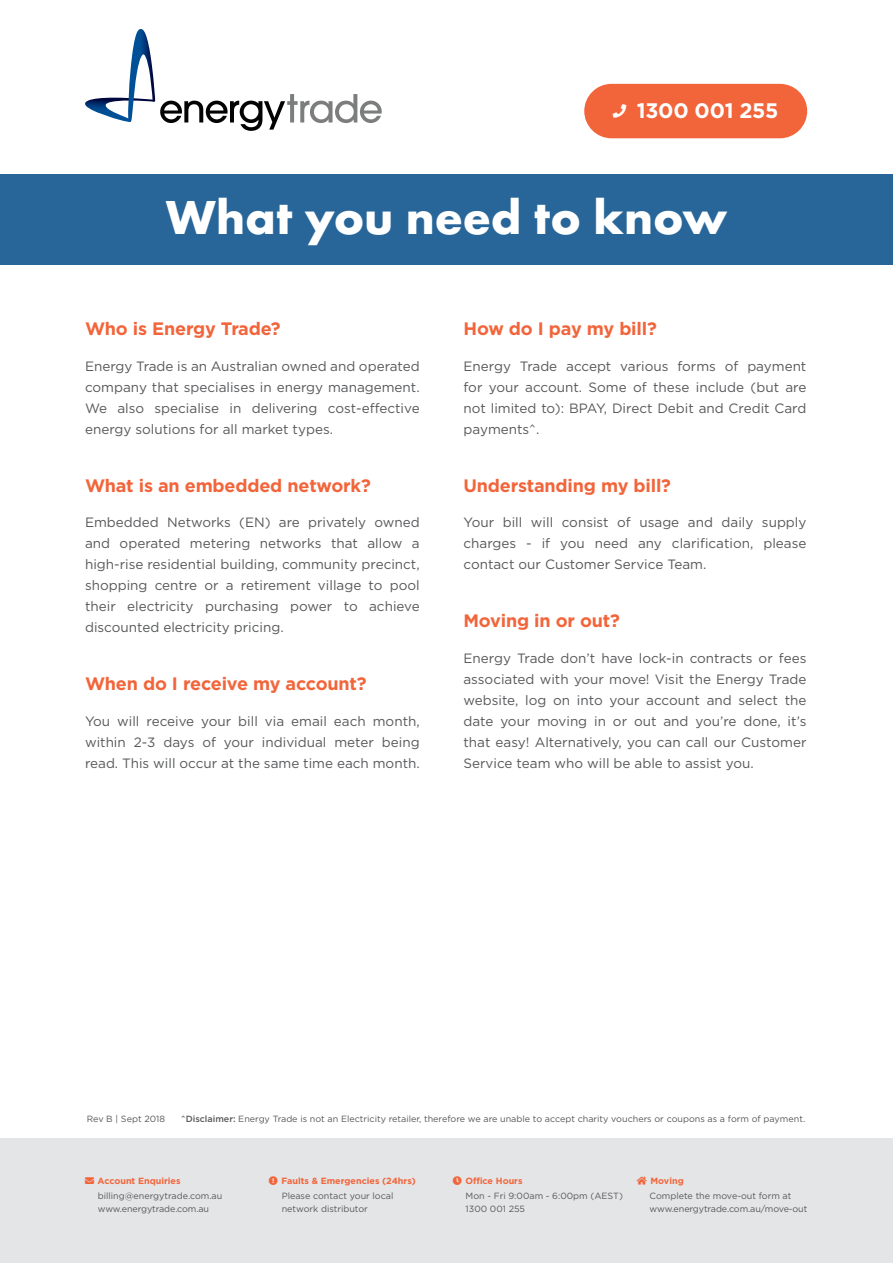
<style>
.page{position:relative;width:893px;height:1263px;background:#fff}
.page>*{position:absolute;margin:0;border:0;box-sizing:border-box;transform-origin:0 0}
.t1{font:700 49.5px "Futura EF";letter-spacing:-.005em;color:#fff}
.t2{font:700 21px "Gotham";letter-spacing:-.01em;color:#fff}
.t3{font:700 18px "Gotham";letter-spacing:-.01em;color:#f2653b}
.Body{font:13.5px/21px "Gotham";color:#57585a;text-align:justify}
.Body-2{font:9px/12.8px "Gotham";color:#57585a}
.Footer_Header{font:700 9px "Gotham";color:#f2653b}
.s1{font-weight:500}
</style>
<div class="page">
<div style="left:0;top:174px;width:893px;height:91px;background:#286699"></div>
<div style="left:0;top:1138px;width:893px;height:125px;background:#e4e5e7"></div>
<div style="left:584px;top:84px;width:223px;height:54px;background:#f2653b;border-radius:27px"></div>
<svg style="left:85px;top:29px;width:297px;height:102px"></svg>
<h3 class="t2" style="left:613px;top:97px;width:167px">□■ 1300 001 255</h3>
<h1 class="t1" style="left:166px;top:188px;width:563px">What you need to know</h1>
<h3 class="t3" style="left:85px;top:316px;width:197px">Who is Energy Trade?</h3>
<p class="Body" style="left:85px;top:355px;width:336px">Energy Trade is an Australian owned and operated company that specialises in energy management.<br>We also specialise in delivering cost-effective energy solutions for all market types.</p>
<h3 class="t3" style="left:85px;top:473px;width:287px">What is an embedded network?</h3>
<p class="Body" style="left:85px;top:512px;width:336px">Embedded Networks (EN) are privately owned and operated metering networks that allow a high-rise residential building, community precinct, shopping centre or a retirement village to pool their electricity purchasing power to achieve discounted electricity pricing.</p>
<h3 class="t3" style="left:85px;top:672px;width:283px">When do I receive my account?</h3>
<p class="Body" style="left:85px;top:711px;width:336px">You will receive your bill via email each month, within 2-3 days of your individual meter being read. This will occur at the same time each month.</p>
<h3 class="t3" style="left:463px;top:316px;width:195px">How do I pay my bill?</h3>
<p class="Body" style="left:463px;top:355px;width:344px">Energy Trade accept various forms of payment for your account. Some of these include (but are not limited to): BPAY, Direct Debit and Credit Card payments^.</p>
<h3 class="t3" style="left:463px;top:473px;width:209px">Understanding my bill?</h3>
<p class="Body" style="left:463px;top:512px;width:344px">Your bill will consist of usage and daily supply charges - if you need any clarification, please contact our Customer Service Team.</p>
<h3 class="t3" style="left:463px;top:609px;width:158px">Moving in or out?</h3>
<p class="Body" style="left:463px;top:648px;width:344px">Energy Trade don’t have lock-in contracts or fees associated with your move! Visit the Energy Trade website, log on into your account and select the date your moving in or out and you’re done, it’s that easy! Alternatively, you can call our Customer Service team who will be able to assist you.</p>
<p class="Body-2" style="left:87px;top:1112px;width:80px">Rev B | Sept 2018</p>
<p class="Body-2" style="left:181px;top:1112px;width:625px"><span class="s1">^Disclaimer:</span> Energy Trade is not an Electricity retailer, therefore we are unable to accept charity vouchers or coupons as a form of payment.</p>
<p class="Footer_Header" style="left:85px;top:1175px;width:97px">■❖●□ Account Enquiries</p>
<p class="Body-2" style="left:98px;top:1189px;width:126px">billing@energytrade.com.au www.energytrade.com.au</p>
<p class="Footer_Header" style="left:269px;top:1175px;width:148px">●▼□■● Faults &amp; Emergencies (24hrs)</p>
<p class="Body-2" style="left:282px;top:1189px;width:113px">Please contact your local network distributor</p>
<p class="Footer_Header" style="left:465px;top:1175px;width:59px">Office Hours</p>
<p class="Body-2" style="left:466px;top:1189px;width:159px">Mon - Fri 9:00am - 6:00pm (AEST)<br>1300 001 255</p>
<p class="Footer_Header" style="left:637px;top:1175px;width:48px">★ Moving</p>
<p class="Body-2" style="left:649px;top:1189px;width:159px">Complete the move-out form at www.energytrade.com.au/move-out</p>
</div>
